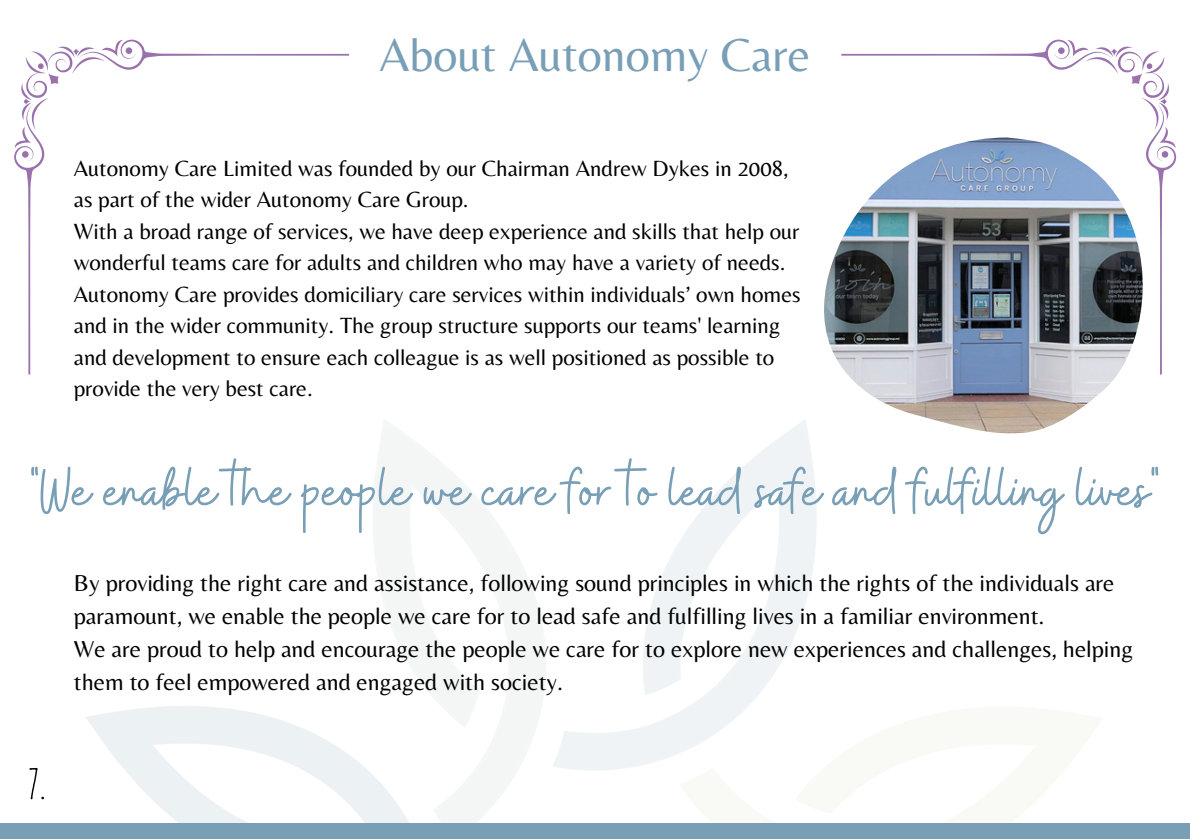
<style>
.page{position:relative;width:1190px;height:839px;background:#fff}
.page>*{position:absolute;margin:0;border:0;box-sizing:border-box;transform-origin:0 0}
.t1{font:66px "Buffalo";color:#789fb6}
.t2{font:50.2px "Petapon Yandi Designs";color:#000}
.t3{font:48px "Belleza";color:#789fb6}
.t4{font:24px/33px "Belleza";color:#000}
.t5{font:22.8px/31.4px "Belleza";color:#000}
</style>
<div class="page">
<div style="left:0;top:823px;width:1190px;height:15px;background:#789fb6"></div>
<svg style="left:841px;top:40px;width:335px;height:334px"></svg>
<img style="left:824px;top:137px;width:323px;height:296px">
<svg style="left:14px;top:40px;width:335px;height:334px"></svg>
<p class="t3" style="left:379px;top:26px;width:432px">About Autonomy Care</p>
<p class="t5" style="left:74px;top:152px;width:716px">Autonomy Care Limited was founded by our Chairman Andrew Dykes in 2008, as part of the wider Autonomy Care Group.</p>
<p class="t5" style="left:74px;top:215px;width:727px">With a broad range of services, we have deep experience and skills that help our wonderful teams care for adults and children who may have a variety of needs.</p>
<p class="t5" style="left:74px;top:278px;width:728px">Autonomy Care provides domiciliary care services within individuals’ own homes and in the wider community. The group structure supports our teams' learning and development to ensure each colleague is as well positioned as possible to provide the very best care.</p>
<p class="t1" style="left:29px;top:448px;width:1132px">"We enable the people we care for to lead safe and fulfilling lives"</p>
<p class="t2" style="left:28px;top:762px;width:20px">7.</p>
<p class="t4" style="left:74px;top:566px;width:1042px">By providing the right care and assistance, following sound principles in which the rights of the individuals are paramount, we enable the people we care for to lead safe and fulfilling lives in a familiar environment.</p>
<p class="t4" style="left:74px;top:632px;width:1061px">We are proud to help and encourage the people we care for to explore new experiences and challenges, helping them to feel empowered and engaged with society.</p>
</div>
